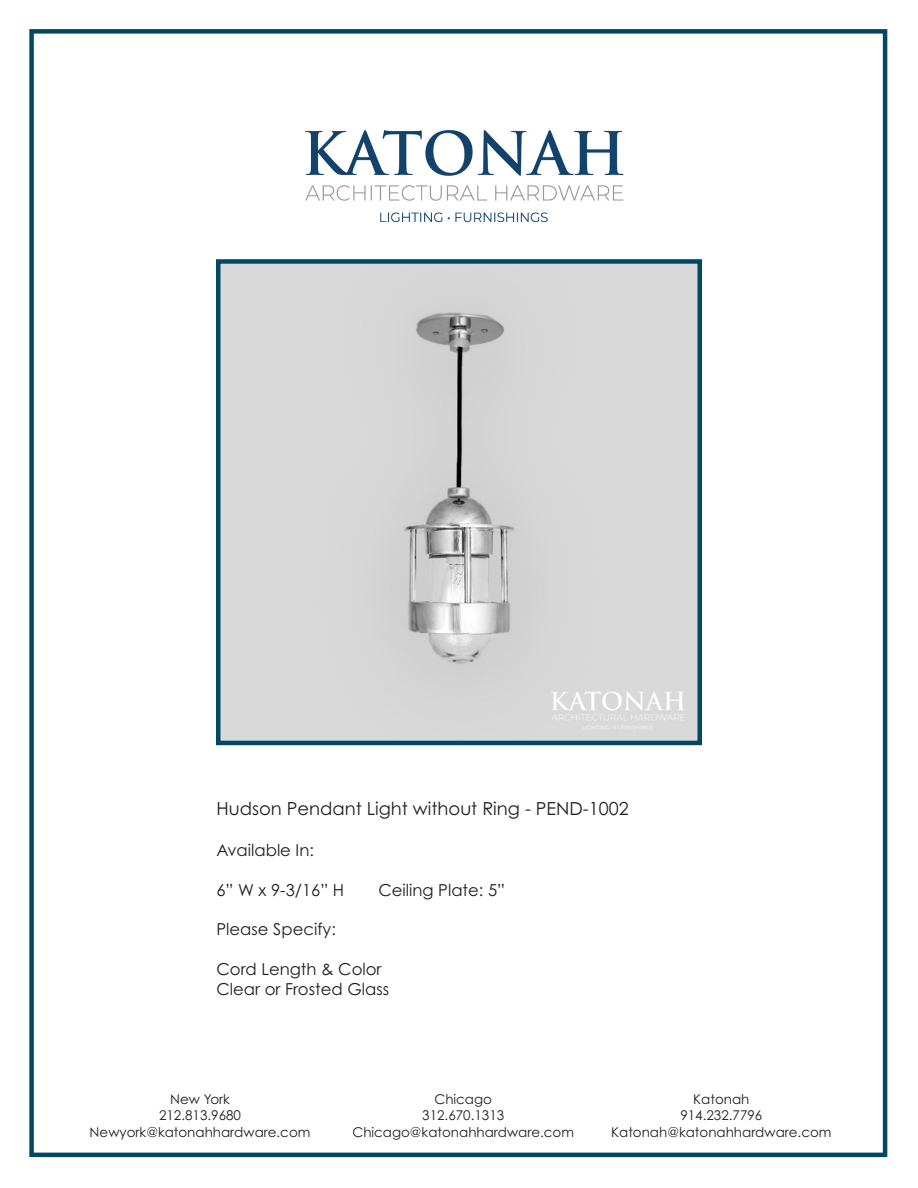
<style>
.page{position:relative;width:918px;height:1188px;background:#fff}
.page>*{position:absolute;margin:0;border:0;box-sizing:border-box;transform-origin:0 0}
.t1{font:18px "Century Gothic Pro";color:#231f20}
.t2{font:16.5px "Century Gothic Pro";color:#231f20}
.t3{font:13.5px "Century Gothic Pro";color:#231f20}
</style>
<div class="page">
<div style="left:29px;top:29px;width:858px;height:1128px;border:4px solid #024865"></div>
<img style="left:221px;top:264px;width:476px;height:476px">
<div style="left:216px;top:259px;width:486px;height:486px;border:4px solid #024865"></div>
<img style="left:305px;top:129px;width:319px;height:94px">
<p class="t1" style="left:216px;top:797px;width:414px">Hudson Pendant Light without Ring - PEND-1002</p>
<p class="t2" style="left:216px;top:840px;width:99px">Available In:</p>
<p class="t2" style="left:216px;top:880px;width:129px">6” W x 9-3/16” H</p>
<p class="t2" style="left:378px;top:880px;width:128px">Ceiling Plate: 5”</p>
<p class="t2" style="left:216px;top:919px;width:121px">Please Specify:</p>
<p class="t2" style="left:216px;top:959px;width:167px">Cord Length &amp; Color</p>
<p class="t2" style="left:216px;top:979px;width:174px">Clear or Frosted Glass</p>
<p class="t3" style="left:170px;top:1091px;width:61px">New York</p>
<p class="t3" style="left:159px;top:1107px;width:83px">212.813.9680</p>
<p class="t3" style="left:90px;top:1123px;width:222px">Newyork@katonahhardware.com</p>
<p class="t3" style="left:434px;top:1091px;width:59px">Chicago</p>
<p class="t3" style="left:422px;top:1107px;width:83px">312.670.1313</p>
<p class="t3" style="left:352px;top:1123px;width:223px">Chicago@katonahhardware.com</p>
<p class="t3" style="left:693px;top:1091px;width:58px">Katonah</p>
<p class="t3" style="left:680px;top:1107px;width:83px">914.232.7796</p>
<p class="t3" style="left:611px;top:1123px;width:222px">Katonah@katonahhardware.com</p>
</div>
